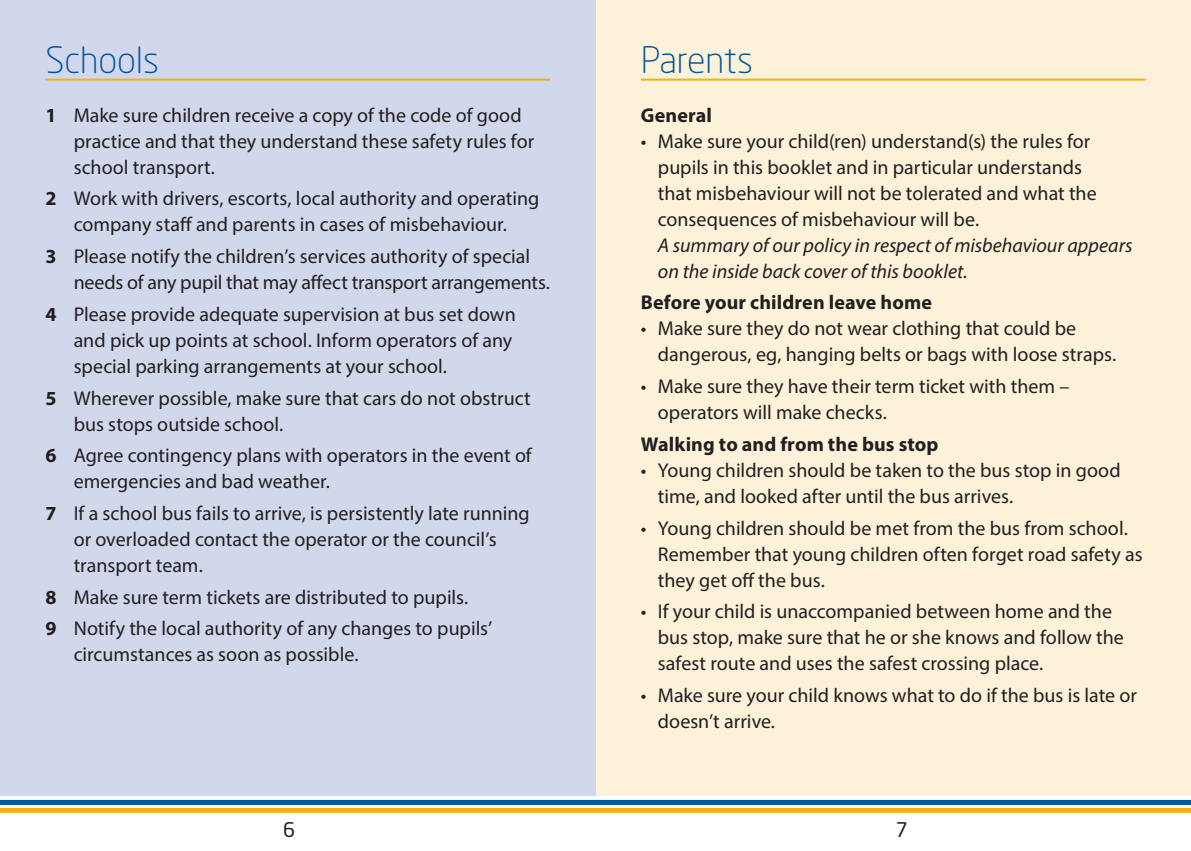
<style>
.page{position:relative;width:1191px;height:851px;background:#fff}
.page>*{position:absolute;margin:0;border:0;box-sizing:border-box;transform-origin:0 0}
.Titles{font:300 36px "Neo Sans Std";color:#01539e}
.t1{font:20px/26px "Myriad Pro";color:#231f20}
.t2{font:700 20px "Myriad Pro";letter-spacing:.005em;color:#231f20}
.t3{font:20px "Neo Sans Std";color:#231f20}
.s1{font-weight:700}
.s2{font-style:italic}
</style>
<div class="page">
<div style="left:595px;top:0;width:596px;height:795px;background:#fcf1d9"></div>
<div style="left:0;top:0;width:595px;height:795px;background:#d1d8ec"></div>
<hr style="left:45px;top:79px;width:505px;height:2px;background:#efb211">
<hr style="left:641px;top:79px;width:504px;height:2px;background:#efb211">
<div style="left:0;top:799px;width:1191px;height:5px;background:#01539e"></div>
<div style="left:0;top:807px;width:1191px;height:5px;background:#efb211"></div>
<p class="Titles" style="left:45px;top:38px;width:115px">Schools</p>
<p class="t1" style="left:74px;top:102px;width:462px;text-indent:-28px"><span class="s1">1</span> Make sure children receive a copy of the code of good practice and that they understand these safety rules for school transport.</p>
<p class="t1" style="left:45px;top:185px;width:495px;text-align:center"><span class="s1">2</span> Work with drivers, escorts, local authority and operating company staff and parents in cases of misbehaviour.</p>
<p class="t1" style="left:74px;top:243px;width:478px;text-indent:-28px"><span class="s1">3</span> Please notify the children’s services authority of special needs of any pupil that may affect transport arrangements.</p>
<p class="t1" style="left:74px;top:301px;width:443px;text-indent:-28px"><span class="s1">4</span> Please provide adequate supervision at bus set down and pick up points at school. Inform operators of any special parking arrangements at your school.</p>
<p class="t1" style="left:74px;top:384px;width:458px;text-indent:-28px"><span class="s1">5</span> Wherever possible, make sure that cars do not obstruct bus stops outside school.</p>
<p class="t1" style="left:74px;top:442px;width:459px;text-indent:-28px"><span class="s1">6</span> Agree contingency plans with operators in the event of emergencies and bad weather.</p>
<p class="t1" style="left:74px;top:500px;width:457px;text-indent:-28px"><span class="s1">7</span> If a school bus fails to arrive, is persistently late running or overloaded contact the operator or the council’s transport team.</p>
<p class="t1" style="left:45px;top:583px;width:424px"><span class="s1">8</span> Make sure term tickets are distributed to pupils.</p>
<p class="t1" style="left:74px;top:615px;width:420px;text-indent:-28px"><span class="s1">9</span> Notify the local authority of any changes to pupils’ circumstances as soon as possible.</p>
<p class="Titles" style="left:641px;top:38px;width:114px">Parents</p>
<p class="t2" style="left:641px;top:102px;width:73px">General</p>
<p class="t1" style="left:658px;top:128px;width:476px;text-indent:-17px">• Make sure your child(ren) understand(s) the rules for pupils in this booklet and in particular understands<br>that misbehaviour will not be tolerated and what the consequences of misbehaviour will be.<br><span class="s2">A summary of our policy in respect of misbehaviour appears on the inside back cover of this booklet.</span></p>
<p class="t2" style="left:641px;top:289px;width:292px">Before your children leave home</p>
<p class="t1" style="left:658px;top:315px;width:460px;text-indent:-17px">• Make sure they do not wear clothing that could be dangerous, eg, hanging belts or bags with loose straps.</p>
<p class="t1" style="left:658px;top:373px;width:413px;text-indent:-17px">• Make sure they have their term ticket with them – operators will make checks.</p>
<p class="t2" style="left:641px;top:431px;width:299px">Walking to and from the bus stop</p>
<p class="t1" style="left:658px;top:457px;width:464px;text-indent:-17px">• Young children should be taken to the bus stop in good time, and looked after until the bus arrives.</p>
<p class="t1" style="left:658px;top:514px;width:486px;text-indent:-17px">• Young children should be met from the bus from school.<br>Remember that young children often forget road safety as they get off the bus.</p>
<p class="t1" style="left:658px;top:598px;width:467px;text-indent:-17px">• If your child is unaccompanied between home and the bus stop, make sure that he or she knows and follow the safest route and uses the safest crossing place.</p>
<p class="t1" style="left:658px;top:682px;width:480px;text-indent:-17px">• Make sure your child knows what to do if the bus is late or doesn’t arrive.</p>
<p class="t3" style="left:283px;top:817px;width:14px">6</p>
<p class="t3" style="left:895px;top:817px;width:14px">7</p>
</div>
